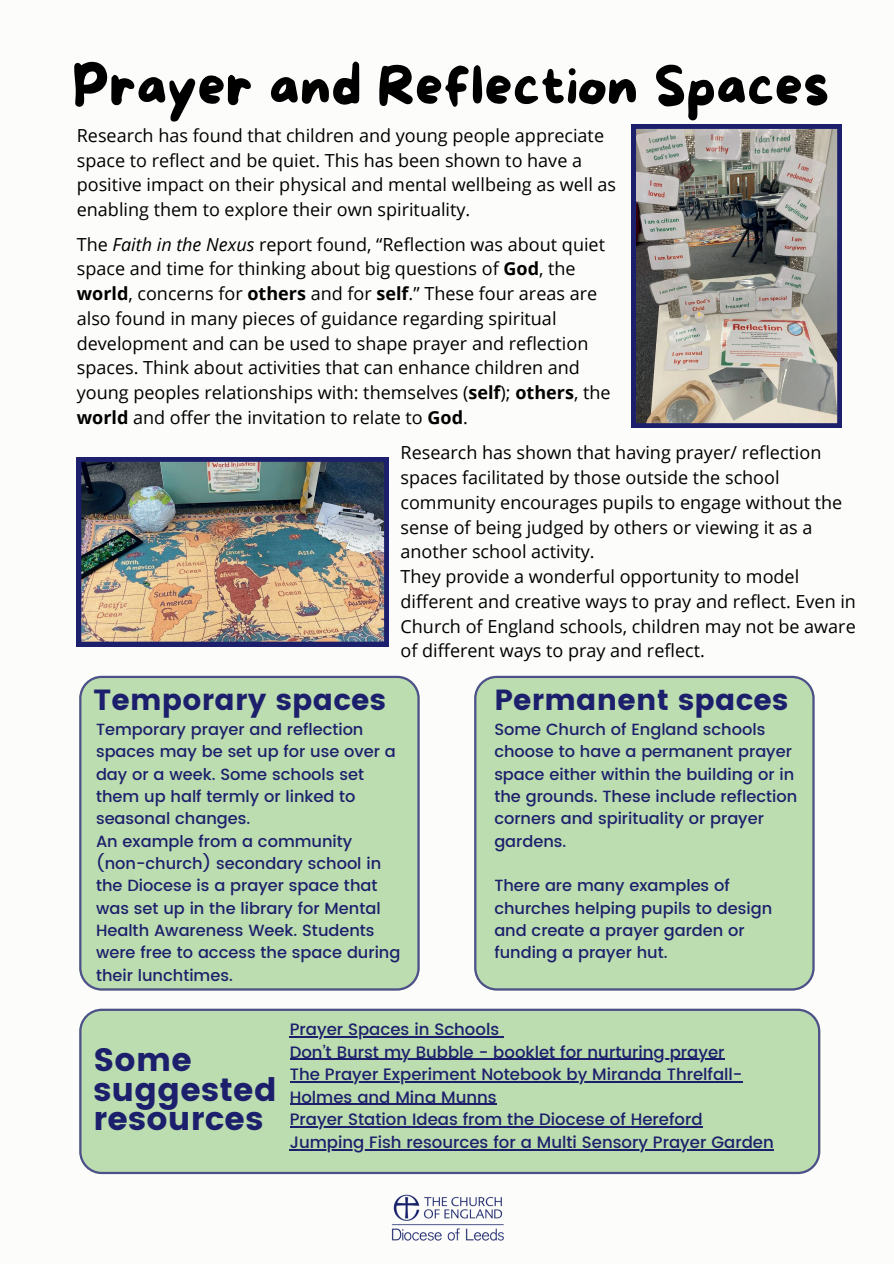
<style>
.page{position:relative;width:894px;height:1264px;background:#fff}
.page>*{position:absolute;margin:0;border:0;box-sizing:border-box;transform-origin:0 0}
.t1{font:55.5px "More Sugar";color:#000}
.t2{font:32.4px/29.5px "Poppins";letter-spacing:.01em;color:#1c1f6c}
.t3{font:29.1px "Poppins";letter-spacing:.01em;color:#1c1f6c}
.t4{font:18px/24.8px "Open Sans";color:#000}
.t5{font:500 16.5px/22.5px "Poppins";color:#1c1f6c}
.t6{font:500 16.2px/22.4px "Poppins";color:#1c1f6c}
.s1{font-style:italic}
.s2{font-weight:700}
</style>
<div class="page">
<div style="left:0;top:0;width:893px;height:1263px;background:#fcfdfa"></div>
<div style="left:79px;top:675px;width:340px;height:315px;background:#bcddaf"></div>
<div style="left:474px;top:675px;width:340px;height:315px;background:#bcddaf"></div>
<div style="left:79px;top:1008px;width:740px;height:166px;background:#bcddaf"></div>
<img style="left:391px;top:1194px;width:113px;height:47px">
<img style="left:631px;top:124px;width:210px;height:303px">
<img style="left:77px;top:457px;width:311px;height:189px">
<hr style="left:290px;top:1036px;width:209px;height:1px;background:#1c1f6c">
<hr style="left:290px;top:1058px;width:434px;height:2px;background:#1c1f6c">
<hr style="left:290px;top:1081px;width:452px;height:1px;background:#1c1f6c">
<hr style="left:290px;top:1103px;width:206px;height:2px;background:#1c1f6c">
<hr style="left:290px;top:1126px;width:412px;height:1px;background:#1c1f6c">
<hr style="left:290px;top:1148px;width:483px;height:2px;background:#1c1f6c">
<h1 class="t1" style="left:72px;top:42px;width:758px">Prayer and Reflection Spaces</h1>
<p class="t4" style="left:77px;top:122px;width:540px">Research has found that children and young people appreciate space to reflect and be quiet. This has been shown to have a positive impact on their physical and mental wellbeing as well as enabling them to explore their own spirituality.</p>
<p class="t4" style="left:77px;top:231px;width:535px">The <span class="s1">Faith in the Nexus</span> report found, “Reflection was about quiet space and time for thinking about big questions of <span class="s2">God</span>, the <span class="s2">world</span>, concerns for <span class="s2">others</span> and for <span class="s2">self</span>.” These four areas are also found in many pieces of guidance regarding spiritual development and can be used to shape prayer and reflection spaces. Think about activities that can enhance children and young peoples relationships with: themselves (<span class="s2">self</span>); <span class="s2">others</span>, the <span class="s2">world</span> and offer the invitation to relate to <span class="s2">God</span>.</p>
<p class="t4" style="left:400px;top:440px;width:457px">Research has shown that having prayer/ reflection spaces facilitated by those outside the school community encourages pupils to engage without the sense of being judged by others or viewing it as a another school activity.<br>They provide a wonderful opportunity to model different and creative ways to pray and reflect. Even in Church of England schools, children may not be aware of different ways to pray and reflect.</p>
<h3 class="t3" style="left:93px;top:683px;width:294px">Temporary spaces</h3>
<p class="t6" style="left:96px;top:718px;width:306px">Temporary prayer and reflection spaces may be set up for use over a day or a week. Some schools set them up half termly or linked to seasonal changes.<br>An example from a community (non-church) secondary school in the Diocese is a prayer space that was set up in the library for Mental<br>Health Awareness Week. Students were free to access the space during their lunchtimes.</p>
<p class="t6" style="left:494px;top:718px;width:304px">Some Church of England schools choose to have a permanent prayer space either within the building or in the grounds. These include reflection corners and spirituality or prayer gardens.</p>
<h3 class="t3" style="left:494px;top:683px;width:295px">Permanent spaces</h3>
<p class="t6" style="left:494px;top:874px;width:279px">There are many examples of churches helping pupils to design and create a prayer garden or funding a prayer hut.</p>
<h2 class="t2" style="left:93px;top:1045px;width:185px">Some suggested resources</h2>
<p class="t5" style="left:290px;top:1018px;width:485px">Prayer Spaces in Schools<br>Don’t Burst my Bubble - booklet for nurturing prayer<br>The Prayer Experiment Notebook by Miranda Threlfall-Holmes and Mina Munns<br>Prayer Station Ideas from the Diocese of Hereford Jumping Fish resources for a Multi Sensory Prayer Garden</p>
</div>
